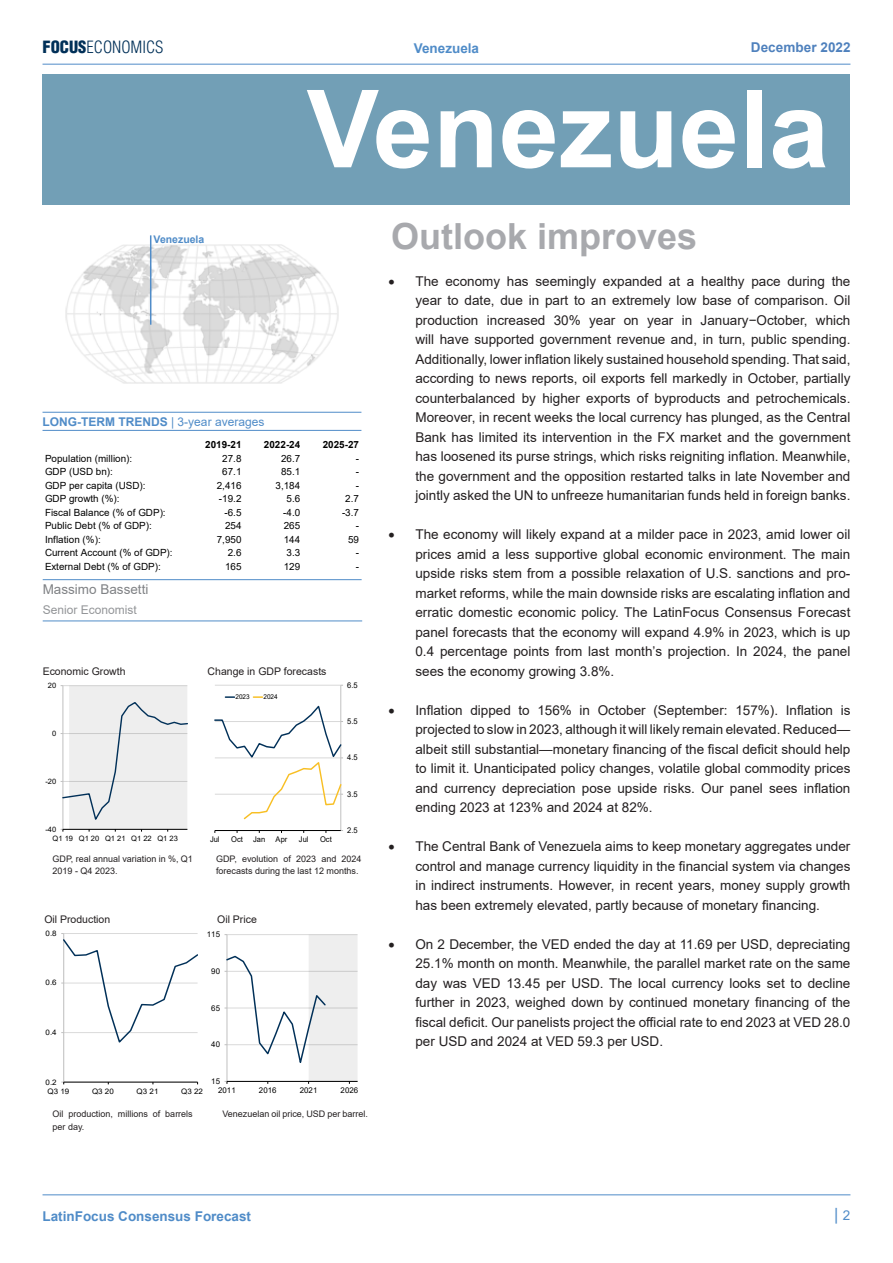
<style>
.page{position:relative;width:893px;height:1263px;background:#fff}
.page>*{position:absolute;margin:0;border:0;box-sizing:border-box;transform-origin:0 0}
.t1{font:700 108px "Arial";color:#fff}
.t2{font:700 36px "Arial";color:#a8a9ad}
.t3{font:300 condensed 16.5px "Helvetica";color:#013058}
.t4{font:16.5px "Arial";color:#508cc8}
.t5{font:13.5px/19.5px "Arial";color:#231f20;text-align:justify}
.t6{font:700 13.5px "Arial";color:#508cc8}
.t7{font:13.5px "Arial";color:#808285}
.t8{font:700 13.5px "Arial";letter-spacing:.005em;color:#4f81bd}
.t9{font:700 12px "Arial";color:#508cc8}
.t10{font:12px "Arial";color:#939598}
.t11{font:10.5px "Arial";color:#231f20}
.t12{font:700 10.5px "Arial";color:#508cc8}
.t13{font:9.9px "Arial";letter-spacing:.005em;color:#000}
.t14{font:700 9.9px "Arial";letter-spacing:.005em;color:#000}
.t15{font:9px/12.6px "Arial";color:#231f20}
.t16{font:7.95px "Arial";color:#000}
.t17{font:7.8px "Arial";color:#000;scale:.96 1}
.t18{font:7.5px "Arial";color:#000;scale:1.06 1}
.t19{font:7.35px "Arial";letter-spacing:.005em;color:#000}
.t20{font:6.6px "Arial";color:#000;scale:.96 1}
.s1{font-weight:900}
.s2{font-weight:400}
.s3{font-size:13.5px}
</style>
<div class="page">
<hr style="left:43px;top:64px;width:807px;height:1px;background:#508cc8">
<hr style="left:43px;top:1194px;width:807px;height:1px;background:#508cc8">
<div style="left:43px;top:74px;width:807px;height:131px;background:#729fb6"></div>
<hr style="left:43px;top:412px;width:318px;height:1px;background:#508cc8">
<hr style="left:43px;top:430px;width:318px;height:1px;background:#508cc8">
<img style="left:66px;top:243px;width:272px;height:141px">
<hr style="left:150px;top:235px;width:1px;height:90px;background:#508cc8">
<hr style="left:43px;top:579px;width:319px;height:1px;background:#508cc8">
<svg style="left:61px;top:685px;width:127px;height:147px;background:#e7e8e9"></svg>
<hr style="left:215px;top:685px;width:126px;height:1px;background:#d9d9d9">
<hr style="left:341px;top:685px;width:1px;height:145px;background:#c0c0c0">
<hr style="left:215px;top:830px;width:126px;height:1px;background:#000">
<svg style="left:215px;top:696px;width:128px;height:125px"></svg>
<hr style="left:63px;top:933px;width:1px;height:149px;background:#c0c0c0">
<hr style="left:64px;top:1082px;width:134px;height:1px;background:#000">
<svg style="left:61px;top:933px;width:137px;height:112px"></svg>
<svg style="left:225px;top:934px;width:133px;height:150px"></svg>
<hr style="left:43px;top:620px;width:319px;height:1px;background:#508cc8">
<p class="t3" style="left:43px;top:37px;width:123px"><span class="s1">FOCUS</span>ECONOMICS</p>
<p class="t6" style="left:414px;top:39px;width:67px">Venezuela</p>
<p class="t8" style="left:751px;top:38px;width:101px">December 2022</p>
<h1 class="t1" style="left:307px;top:53px;width:524px">Venezuela</h1>
<p class="t12" style="left:154px;top:232px;width:52px">Venezuela</p>
<p class="t9" style="left:43px;top:413px;width:223px">LONG-TERM TRENDS <span class="s2">| 3-year averages</span></p>
<p class="t14" style="left:205px;top:438px;width:38px">2019-21</p>
<p class="t14" style="left:264px;top:438px;width:38px">2022-24</p>
<p class="t14" style="left:323px;top:438px;width:38px">2025-27</p>
<p class="t13" style="left:45px;top:451px;width:89px">Population (million):</p>
<p class="t13" style="left:222px;top:451px;width:21px">27.8</p>
<p class="t13" style="left:281px;top:451px;width:21px">26.7</p>
<p class="t13" style="left:356px;top:451px;width:5px">-</p>
<p class="t13" style="left:45px;top:465px;width:69px">GDP (USD bn):</p>
<p class="t13" style="left:222px;top:465px;width:21px">67.1</p>
<p class="t13" style="left:281px;top:465px;width:21px">85.1</p>
<p class="t13" style="left:356px;top:465px;width:5px">-</p>
<p class="t13" style="left:45px;top:478px;width:102px">GDP per capita (USD):</p>
<p class="t13" style="left:217px;top:478px;width:26px">2,416</p>
<p class="t13" style="left:275px;top:478px;width:26px">3,184</p>
<p class="t13" style="left:356px;top:478px;width:5px">-</p>
<p class="t13" style="left:45px;top:492px;width:76px">GDP growth (%):</p>
<p class="t13" style="left:219px;top:492px;width:24px">-19.2</p>
<p class="t13" style="left:287px;top:492px;width:15px">5.6</p>
<p class="t13" style="left:345px;top:492px;width:15px">2.7</p>
<p class="t13" style="left:45px;top:505px;width:122px">Fiscal Balance (% of GDP):</p>
<p class="t13" style="left:224px;top:505px;width:19px">-6.5</p>
<p class="t13" style="left:283px;top:505px;width:19px">-4.0</p>
<p class="t13" style="left:342px;top:505px;width:19px">-3.7</p>
<p class="t13" style="left:45px;top:519px;width:108px">Public Debt (% of GDP):</p>
<p class="t13" style="left:225px;top:519px;width:18px">254</p>
<p class="t13" style="left:284px;top:519px;width:18px">265</p>
<p class="t13" style="left:356px;top:519px;width:5px">-</p>
<p class="t13" style="left:45px;top:532px;width:57px">Inflation (%):</p>
<p class="t13" style="left:217px;top:532px;width:26px">7,950</p>
<p class="t13" style="left:284px;top:532px;width:18px">144</p>
<p class="t13" style="left:348px;top:532px;width:13px">59</p>
<p class="t13" style="left:45px;top:546px;width:129px">Current Account (% of GDP):</p>
<p class="t13" style="left:228px;top:546px;width:15px">2.6</p>
<p class="t13" style="left:287px;top:546px;width:15px">3.3</p>
<p class="t13" style="left:356px;top:546px;width:5px">-</p>
<p class="t13" style="left:45px;top:560px;width:117px">External Debt (% of GDP):</p>
<p class="t13" style="left:225px;top:560px;width:18px">165</p>
<p class="t13" style="left:284px;top:560px;width:18px">129</p>
<p class="t13" style="left:356px;top:560px;width:5px">-</p>
<p class="t7" style="left:43px;top:580px;width:107px">Massimo Bassetti</p>
<p class="t10" style="left:43px;top:601px;width:96px">Senior Economist</p>
<p class="t11" style="left:43px;top:664px;width:84px">Economic Growth</p>
<p class="t11" style="left:208px;top:664px;width:120px">Change in GDP forecasts</p>
<p class="t19" style="left:48px;top:680px;width:10px">20</p>
<p class="t17" style="left:347px;top:680px;width:12px">6.5</p>
<p class="t20" style="left:235px;top:692px;width:16px">2023</p>
<p class="t20" style="left:263px;top:692px;width:16px">2024</p>
<p class="t17" style="left:347px;top:716px;width:12px">5.5</p>
<p class="t19" style="left:52px;top:728px;width:6px">0</p>
<p class="t17" style="left:347px;top:752px;width:12px">4.5</p>
<p class="t19" style="left:45px;top:776px;width:12px">-20</p>
<p class="t17" style="left:347px;top:789px;width:12px">3.5</p>
<p class="t19" style="left:45px;top:824px;width:12px">-40</p>
<p class="t17" style="left:347px;top:825px;width:12px">2.5</p>
<p class="t19" style="left:53px;top:833px;width:127px">Q1 19 Q1 20 Q1 21 Q1 22 Q1 23</p>
<p class="t17" style="left:210px;top:834px;width:12px">Jul</p>
<p class="t17" style="left:231px;top:834px;width:14px">Oct</p>
<p class="t17" style="left:253px;top:834px;width:14px">Jan</p>
<p class="t17" style="left:276px;top:834px;width:14px">Apr</p>
<p class="t17" style="left:299px;top:834px;width:12px">Jul</p>
<p class="t17" style="left:320px;top:834px;width:14px">Oct</p>
<p class="t15" style="left:53px;top:852px;width:142px">GDP, real annual variation in %, Q1<br>2019 - Q4 2023.</p>
<p class="t15" style="left:216px;top:852px;width:147px">GDP, evolution of 2023 and 2024 forecasts during the last 12 months.</p>
<p class="t11" style="left:44px;top:912px;width:67px">Oil Production</p>
<p class="t11" style="left:217px;top:912px;width:41px">Oil Price</p>
<p class="t18" style="left:46px;top:928px;width:12px">0.8</p>
<p class="t18" style="left:46px;top:978px;width:12px">0.6</p>
<p class="t18" style="left:46px;top:1027px;width:12px">0.4</p>
<p class="t18" style="left:46px;top:1077px;width:12px">0.2</p>
<p class="t16" style="left:207px;top:929px;width:15px">115</p>
<p class="t16" style="left:211px;top:965px;width:10px">90</p>
<p class="t16" style="left:211px;top:1002px;width:10px">65</p>
<p class="t16" style="left:211px;top:1039px;width:10px">40</p>
<p class="t16" style="left:211px;top:1076px;width:10px">15</p>
<p class="t18" style="left:47px;top:1086px;width:22px">Q3 19</p>
<p class="t18" style="left:92px;top:1086px;width:22px">Q3 20</p>
<p class="t18" style="left:137px;top:1086px;width:22px">Q3 21</p>
<p class="t18" style="left:181px;top:1086px;width:22px">Q3 22</p>
<p class="t16" style="left:218px;top:1085px;width:19px">2011</p>
<p class="t16" style="left:259px;top:1085px;width:19px">2016</p>
<p class="t16" style="left:300px;top:1085px;width:19px">2021</p>
<p class="t16" style="left:341px;top:1085px;width:19px">2026</p>
<p class="t15" style="left:53px;top:1107px;width:142px">Oil production, millions of barrels per day.</p>
<p class="t15" style="left:222px;top:1107px;width:147px">Venezuelan oil price, USD per barrel.</p>
<h2 class="t2" style="left:391px;top:211px;width:308px">Outlook improves</h2>
<p class="t5" style="left:415px;top:271px;width:436px;text-indent:-27px">• The economy has seemingly expanded at a healthy pace during the year to date, due in part to an extremely low base of comparison. Oil production increased 30% year on year in January−October, which will have supported government revenue and, in turn, public spending.<br>Additionally, lower inflation likely sustained household spending. That said, according to news reports, oil exports fell markedly in October, partially counterbalanced by higher exports of byproducts and petrochemicals.<br>Moreover, in recent weeks the local currency has plunged, as the Central Bank has limited its intervention in the FX market and the government has loosened its purse strings, which risks reigniting inflation. Meanwhile, the government and the opposition restarted talks in late November and jointly asked the UN to unfreeze humanitarian funds held in foreign banks.</p>
<p class="t5" style="left:415px;top:525px;width:436px;text-indent:-27px">• The economy will likely expand at a milder pace in 2023, amid lower oil prices amid a less supportive global economic environment. The main upside risks stem from a possible relaxation of U.S. sanctions and pro&shy;market reforms, while the main downside risks are escalating inflation and erratic domestic economic policy. The LatinFocus Consensus Forecast panel forecasts that the economy will expand 4.9% in 2023, which is up 0.4 percentage points from last month’s projection. In 2024, the panel sees the economy growing 3.8%.</p>
<p class="t5" style="left:415px;top:700px;width:436px;text-indent:-27px">• Inflation dipped to 156% in October (September: 157%). Inflation is projected to slow in 2023, although it will likely remain elevated. Reduced— albeit still substantial—monetary financing of the fiscal deficit should help to limit it. Unanticipated policy changes, volatile global commodity prices and currency depreciation pose upside risks. Our panel sees inflation ending 2023 at 123% and 2024 at 82%.</p>
<p class="t5" style="left:415px;top:837px;width:436px;text-indent:-27px">• The Central Bank of Venezuela aims to keep monetary aggregates under control and manage currency liquidity in the financial system via changes in indirect instruments. However, in recent years, money supply growth has been extremely elevated, partly because of monetary financing.</p>
<p class="t5" style="left:415px;top:934px;width:436px;text-indent:-27px">• On 2 December, the VED ended the day at 11.69 per USD, depreciating 25.1% month on month. Meanwhile, the parallel market rate on the same day was VED 13.45 per USD. The local currency looks set to decline further in 2023, weighed down by continued monetary financing of the fiscal deficit. Our panelists project the official rate to end 2023 at VED 28.0 per USD and 2024 at VED 59.3 per USD.</p>
<p class="t6" style="left:43px;top:1206px;width:210px">LatinFocus Consensus Forecast</p>
<p class="t4" style="left:834px;top:1203px;width:18px">| <span class="s3">2</span></p>
</div>
